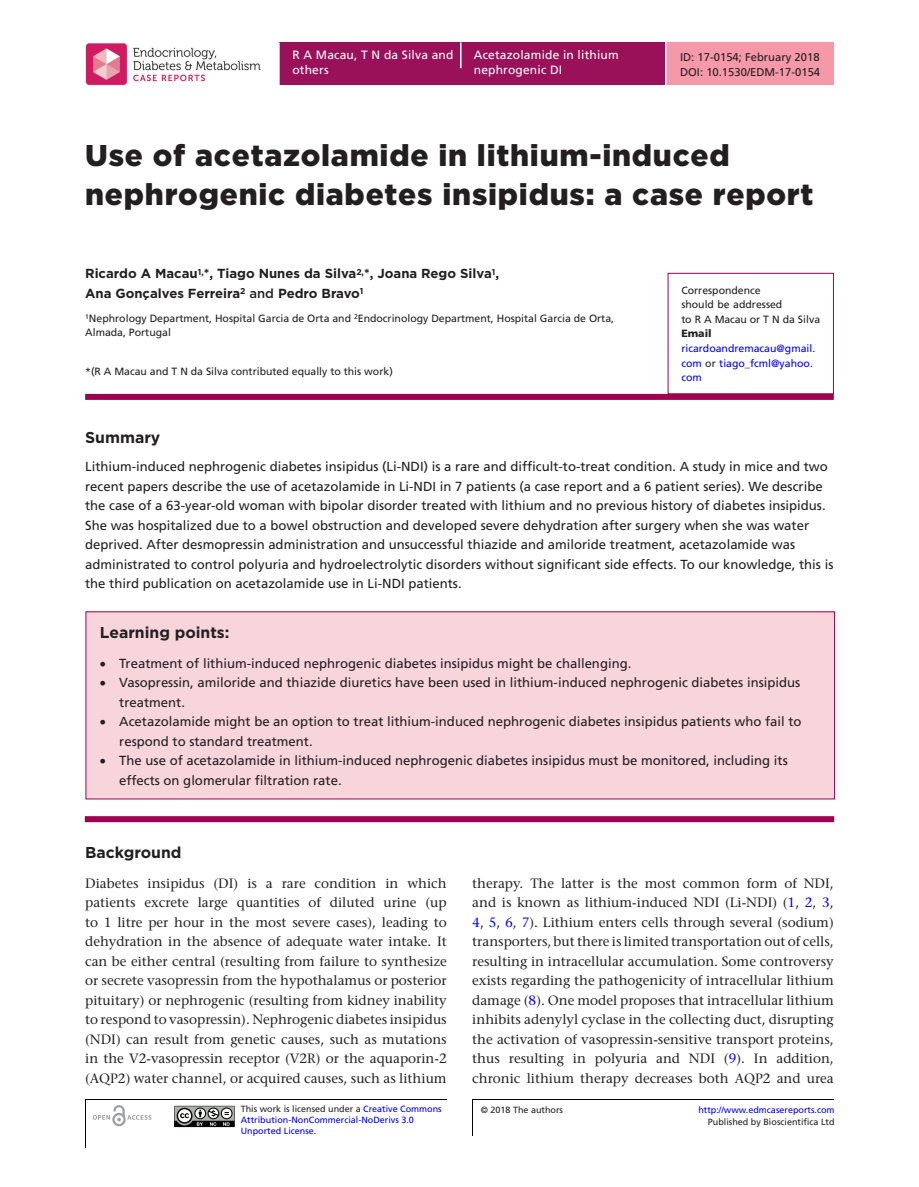
<style>
.page{position:relative;width:919px;height:1187px;background:#fff}
.page>*{position:absolute;margin:0;border:0;box-sizing:border-box;transform-origin:0 0}
.CT{font:900 30px/39px "Gotham";letter-spacing:.025em;color:#231f20}
.H1_Rule{font:700 15.75px "Gotham";color:#231f20}
.ABS_H{font:700 15.75px "Gotham";color:#231f20}
.TXT{font:500 13.5px/19.5px "Stone Serif Std";color:#231f20;text-align:justify}
.ABS_TXT{font:13.2px/19.5px "Frutiger LT Std";color:#231f20}
.AU{font:700 13.2px/19.5px "Gotham";color:#231f20}
.Article_Title{font:12px/14.7px "Frutiger LT Std";letter-spacing:.015em;color:#fff}
.Author_Name{font:12px/14.7px "Frutiger LT Std";letter-spacing:.015em;color:#fff}
.t1{font:11.25px "Frutiger LT Std";color:#231f20}
.Address{font:10.5px/14.7px "Frutiger LT Std";color:#231f20}
.FN{font:10.5px "Frutiger LT Std";color:#231f20}
.Corres{font:10.5px/14.7px "Frutiger LT Std";color:#00f}
.Corres-2{font:10.5px "Frutiger LT Std";color:#231f20}
.Corres-3{font:10.5px "Frutiger LT Std";letter-spacing:-.02em;color:#231f20}
.Corres-4{font:900 10.5px "Frutiger LT Std";color:#231f20}
.t2{font:9px/10.8px "Frutiger LT Std";color:#00f}
.t3{font:9px "Frutiger LT Std";color:#231f20}
.s1{font-weight:500}
.s2{color:#231f20}
.s3{color:#00f}
</style>
<div class="page">
<div style="left:280px;top:43px;width:385px;height:42px;background:#991259"></div>
<div style="left:666px;top:43px;width:167px;height:42px;background:#f598a9"></div>
<svg style="left:460px;top:43px;width:1px;height:25px"></svg>
<img style="left:85px;top:43px;width:176px;height:42px">
<svg style="left:174px;top:1105px;width:61px;height:23px"></svg>
<svg style="left:93px;top:1105px;width:58px;height:21px"></svg>
<hr style="left:85px;top:1099px;width:1px;height:48px;background:#040503">
<hr style="left:472px;top:1099px;width:1px;height:36px;background:#050504">
<hr style="left:85px;top:1098px;width:361px;height:1px;background:#050504">
<hr style="left:472px;top:1099px;width:361px;height:1px;background:#050504">
<div style="left:85px;top:394px;width:748px;height:6px;background:#9e0151"></div>
<div style="left:86px;top:611px;width:748px;height:187px;background:#f7d5db"></div>
<div style="left:85px;top:816px;width:749px;height:6px;background:#9e0151"></div>
<p class="Author_Name" style="left:292px;top:48px;width:163px">R A Macau, T N da Silva and others</p>
<p class="Article_Title" style="left:474px;top:48px;width:146px">Acetazolamide in lithium nephrogenic DI</p>
<p class="t1" style="left:680px;top:51px;width:141px">ID: 17-0154; February 2018</p>
<p class="t1" style="left:680px;top:65px;width:142px">DOI: 10.1530/EDM-17-0154</p>
<p class="CT" style="left:85px;top:135px;width:729px">Use of acetazolamide in lithium-induced nephrogenic diabetes insipidus: a case report</p>
<p class="AU" style="left:85px;top:264px;width:415px">Ricardo A Macau<sup>1,</sup>*, Tiago Nunes da Silva<sup>2,</sup>*, Joana Rego Silva<sup>1</sup>,<br>Ana Gonçalves Ferreira<sup>2</sup> <span class="s1">and</span> Pedro Bravo<sup>1</sup></p>
<p class="Address" style="left:85px;top:311px;width:530px"><sup>1</sup>Nephrology Department, Hospital Garcia de Orta and <sup>2</sup>Endocrinology Department, Hospital Garcia de Orta,<br>Almada, Portugal</p>
<p class="FN" style="left:85px;top:365px;width:309px">*(R A Macau and T N da Silva contributed equally to this work)</p>
<p class="Corres-2" style="left:681px;top:284px;width:81px">Correspondence</p>
<p class="Corres-2" style="left:681px;top:298px;width:102px">should be addressed</p>
<p class="Corres-3" style="left:681px;top:313px;width:140px">to R A Macau or T N da Silva</p>
<p class="Corres-4" style="left:681px;top:327px;width:32px">Email</p>
<p class="Corres" style="left:681px;top:341px;width:135px">ricardoandremacau@gmail. com <span class="s2">or</span> tiago_fcml@yahoo. com</p>
<p class="ABS_H" style="left:85px;top:426px;width:77px">Summary</p>
<p class="ABS_TXT" style="left:85px;top:457px;width:749px">Lithium-induced nephrogenic diabetes insipidus (Li-NDI) is a rare and difficult-to-treat condition. A study in mice and two recent papers describe the use of acetazolamide in Li-NDI in 7 patients (a case report and a 6 patient series). We describe the case of a 63-year-old woman with bipolar disorder treated with lithium and no previous history of diabetes insipidus.<br>She was hospitalized due to a bowel obstruction and developed severe dehydration after surgery when she was water deprived. After desmopressin administration and unsuccessful thiazide and amiloride treatment, acetazolamide was administrated to control polyuria and hydroelectrolytic disorders without significant side effects. To our knowledge, this is the third publication on acetazolamide use in Li-NDI patients.</p>
<h1 class="H1_Rule" style="left:100px;top:622px;width:131px">Learning points:</h1>
<p class="ABS_TXT" style="left:100px;top:653px;width:533px">• Treatment of lithium-induced nephrogenic diabetes insipidus might be challenging.</p>
<p class="ABS_TXT" style="left:119px;top:672px;width:682px;text-indent:-20px">• Vasopressin, amiloride and thiazide diuretics have been used in lithium-induced nephrogenic diabetes insipidus treatment.</p>
<p class="ABS_TXT" style="left:119px;top:711px;width:683px;text-indent:-20px">• Acetazolamide might be an option to treat lithium-induced nephrogenic diabetes insipidus patients who fail to respond to standard treatment.</p>
<p class="ABS_TXT" style="left:119px;top:750px;width:670px;text-indent:-20px">• The use of acetazolamide in lithium-induced nephrogenic diabetes insipidus must be monitored, including its effects on glomerular filtration rate.</p>
<p class="H1_Rule" style="left:85px;top:842px;width:98px">Background</p>
<p class="TXT" style="left:85px;top:873px;width:363px">Diabetes insipidus (DI) is a rare condition in which patients excrete large quantities of diluted urine (up to 1 litre per hour in the most severe cases), leading to dehydration in the absence of adequate water intake. It can be either central (resulting from failure to synthesize or secrete vasopressin from the hypothalamus or posterior pituitary) or nephrogenic (resulting from kidney inability to respond to vasopressin). Nephrogenic diabetes insipidus (NDI) can result from genetic causes, such as mutations in the V2-vasopressin receptor (V2R) or the aquaporin-2 (AQP2) water channel, or acquired causes, such as lithium</p>
<p class="TXT" style="left:472px;top:873px;width:363px">therapy. The latter is the most common form of NDI, and is known as lithium-induced NDI (Li-NDI) (<span class="s3">1</span>, <span class="s3">2</span>, <span class="s3">3</span>, <span class="s3">4</span>, <span class="s3">5</span>, <span class="s3">6</span>, <span class="s3">7</span>). Lithium enters cells through several (sodium) transporters, but there is limited transportation out of cells, resulting in intracellular accumulation. Some controversy exists regarding the pathogenicity of intracellular lithium damage (<span class="s3">8</span>). One model proposes that intracellular lithium inhibits adenylyl cyclase in the collecting duct, disrupting the activation of vasopressin-sensitive transport proteins, thus resulting in polyuria and NDI (<span class="s3">9</span>). In addition, chronic lithium therapy decreases both AQP2 and urea</p>
<p class="t2" style="left:241px;top:1103px;width:202px"><span class="s2">This work is licensed under a</span> Creative Commons<br>Attribution-NonCommercial-NoDerivs 3.0<br>Unported License<span class="s2">.</span></p>
<p class="t3" style="left:481px;top:1104px;width:84px">© 2018 The authors</p>
<p class="t2" style="left:698px;top:1104px;width:138px">http://www.edmcasereports.com</p>
<p class="t3" style="left:708px;top:1116px;width:128px">Published by Bioscientifica Ltd</p>
</div>
